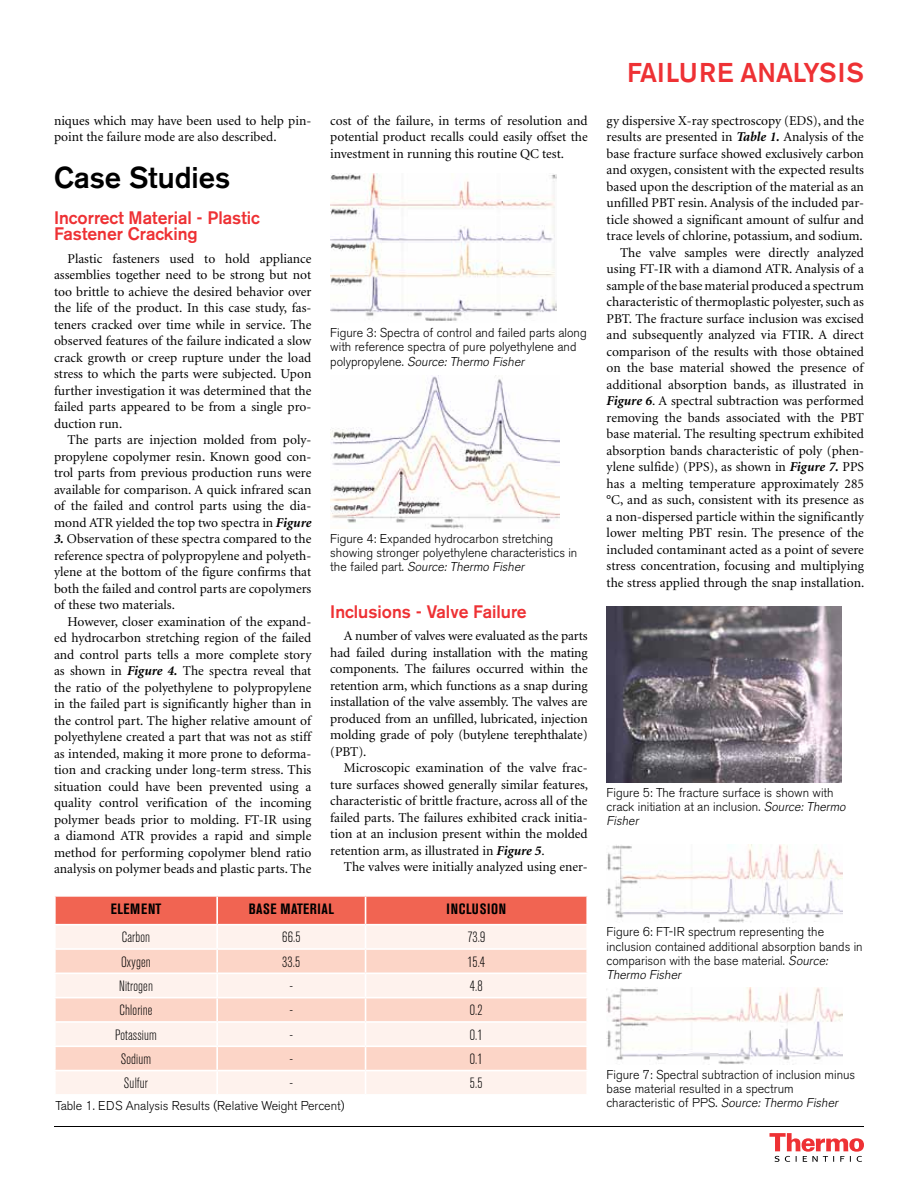
<style>
.page{position:relative;width:918px;height:1188px;background:#fff}
.page>*{position:absolute;margin:0;border:0;box-sizing:border-box;transform-origin:0 0}
.t1{font:500 30px "Akzidenz Grotesk BE";color:#000}
.t2{font:500 27px "Akzidenz Grotesk BE";color:#ee3134}
.t3{font:500 18px/16.5px "Akzidenz Grotesk BE";color:#ee3134}
.t4{font:300 condensed 14.85px "Akzidenz Grotesk BE";letter-spacing:.01em;color:#000}
.t5{font:700 condensed 14.85px "Akzidenz Grotesk BE";letter-spacing:.045em;color:#000}
.t6{font:13.5px/16.5px "Minion";color:#000;text-align:justify}
.t7{font:300 12.75px/14.2px "Akzidenz Grotesk BE";color:#000}
.s1{font-weight:700;font-style:italic}
.s2{font-style:italic}
</style>
<div class="page">
<svg style="left:769px;top:1133px;width:95px;height:29px"></svg>
<hr style="left:54px;top:1126px;width:810px;height:1px;background:#000">
<img style="left:330px;top:174px;width:227px;height:147px">
<img style="left:330px;top:376px;width:230px;height:152px">
<img style="left:607px;top:606px;width:234px;height:177px">
<img style="left:607px;top:845px;width:236px;height:77px">
<img style="left:607px;top:987px;width:236px;height:78px">
<svg style="left:55px;top:896px;width:532px;height:198px;background:#fbd5cc"></svg>
<hr style="left:586px;top:1071px;width:2px;height:23px;background:#fff">
<p class="t6" style="left:54px;top:113px;width:259px">niques which may have been used to help pin&shy;point the failure mode are also described.</p>
<h1 class="t1" style="left:54px;top:159px;width:178px">Case Studies</h1>
<h3 class="t3" style="left:54px;top:209px;width:207px">Incorrect Material - Plastic<br>Fastener Cracking</h3>
<p class="t6" style="left:54px;top:251px;width:259px;text-indent:14px">Plastic fasteners used to hold appliance assemblies together need to be strong but not too brittle to achieve the desired behavior over the life of the product. In this case study, fas&shy;teners cracked over time while in service. The observed features of the failure indicated a slow crack growth or creep rupture under the load stress to which the parts were subjected. Upon further investigation it was determined that the failed parts appeared to be from a single pro&shy;duction run.</p>
<p class="t6" style="left:54px;top:432px;width:259px;text-indent:14px">The parts are injection molded from poly&shy;propylene copolymer resin. Known good con&shy;trol parts from previous production runs were available for comparison. A quick infrared scan of the failed and control parts using the dia&shy;mond ATR yielded the top two spectra in <span class="s1">Figure</span></p>
<p class="t6" style="left:54px;top:531px;width:259px"><span class="s1">3.</span> Observation of these spectra compared to the reference spectra of polypropylene and polyeth&shy;ylene at the bottom of the figure confirms that both the failed and control parts are copolymers of these two materials.</p>
<p class="t6" style="left:54px;top:614px;width:259px;text-indent:14px">However, closer examination of the expand&shy;ed hydrocarbon stretching region of the failed and control parts tells a more complete story as shown in <span class="s1">Figure 4.</span> The spectra reveal that the ratio of the polyethylene to polypropylene in the failed part is significantly higher than in the control part. The higher relative amount of polyethylene created a part that was not as stiff as intended, making it more prone to deforma&shy;tion and cracking under long-term stress. This situation could have been prevented using a quality control verification of the incoming polymer beads prior to molding. FT-IR using a diamond ATR provides a rapid and simple method for performing copolymer blend ratio analysis on polymer beads and plastic parts. The</p>
<p class="t6" style="left:330px;top:113px;width:259px">cost of the failure, in terms of resolution and potential product recalls could easily offset the investment in running this routine QC test.</p>
<p class="t7" style="left:330px;top:326px;width:258px">Figure 3: Spectra of control and failed parts along with reference spectra of pure polyethylene and<br>p o l y p ro py l e n e . <span class="s2">Source:Thermo Fisher</span></p>
<p class="t7" style="left:330px;top:531px;width:249px">Figure 4: Expanded hydrocarbon stretching showing stronger polyethylene characteristics in t h e f a i l e d p a rt. <span class="s2">Source:Thermo Fisher</span></p>
<h3 class="t3" style="left:330px;top:603px;width:198px">Inclusions - Valve Failure</h3>
<p class="t6" style="left:330px;top:628px;width:259px;text-indent:14px">A number of valves were evaluated as the parts had failed during installation with the mating components. The failures occurred within the retention arm, which functions as a snap during installation of the valve assembly. The valves are produced from an unfilled, lubricated, injection molding grade of poly (butylene terephthalate) (PBT).</p>
<p class="t6" style="left:330px;top:760px;width:259px;text-indent:14px">Microscopic examination of the valve frac&shy;ture surfaces showed generally similar features, characteristic of brittle fracture, across all of the failed parts. The failures exhibited crack initia&shy;tion at an inclusion present within the molded retention arm, as illustrated in <span class="s1">Figure 5</span>.</p>
<p class="t6" style="left:344px;top:859px;width:245px">The valves were initially analyzed using ener-</p>
<h2 class="t2" style="left:627px;top:56px;width:238px">FAILURE ANALYSIS</h2>
<p class="t6" style="left:607px;top:113px;width:259px;text-align:right">gy dispersive X-ray spectroscopy (EDS), and the results are presented in <span class="s1">Table 1.</span> Analysis of the base fracture surface showed exclusively carbon and oxygen, consistent with the expected results based upon the description of the material as an unfilled PBT resin. Analysis of the included par&shy;ticle showed a significant amount of sulfur and trace levels of chlorine, potassium, and sodium.<br>The valve samples were directly analyzed using FT-IR with a diamond ATR. Analysis of a sample of the base material produced a spectrum characteristic of thermoplastic polyester, such as PBT. The fracture surface inclusion was excised and subsequently analyzed via FTIR. A direct comparison of the results with those obtained on the base material showed the presence of additional absorption bands, as illustrated in <span class="s1">Figure 6</span>. A spectral subtraction was performed removing the bands associated with the PBT base material. The resulting spectrum exhibited absorption bands characteristic of poly (phen&shy;ylene sulfide) (PPS), as shown in <span class="s1">Figure 7.</span> PPS has a melting temperature approximately 285 °C, and as such, consistent with its presence as a non-dispersed particle within the significantly lower melting PBT resin. The presence of the included contaminant acted as a point of severe stress concentration, focusing and multiplying the stress applied through the snap installation.</p>
<p class="t7" style="left:607px;top:786px;width:243px">Figure 5: The fracture surface is shown with crack initiation at an inclusion. <span class="s2">Source:Thermo<br>Fisher</span></p>
<p class="t5" style="left:111px;top:900px;width:52px">ELEMENT</p>
<p class="t5" style="left:249px;top:900px;width:86px">BASE MATERIAL</p>
<p class="t5" style="left:447px;top:900px;width:61px">INCLUSION</p>
<p class="t4" style="left:122px;top:929px;width:30px">Carbon</p>
<p class="t4" style="left:282px;top:929px;width:20px">66.5</p>
<p class="t4" style="left:467px;top:929px;width:19px">73.9</p>
<p class="t4" style="left:121px;top:954px;width:31px">Oxygen</p>
<p class="t4" style="left:282px;top:954px;width:20px">33.5</p>
<p class="t4" style="left:468px;top:954px;width:19px">15.4</p>
<p class="t4" style="left:119px;top:978px;width:35px">Nitrogen</p>
<p class="t4" style="left:290px;top:978px;width:5px">-</p>
<p class="t4" style="left:470px;top:978px;width:14px">4.8</p>
<p class="t4" style="left:119px;top:1002px;width:35px">Chlorine</p>
<p class="t4" style="left:290px;top:1002px;width:5px">-</p>
<p class="t4" style="left:470px;top:1002px;width:14px">0.2</p>
<p class="t4" style="left:115px;top:1027px;width:43px">Potassium</p>
<p class="t4" style="left:290px;top:1027px;width:5px">-</p>
<p class="t4" style="left:470px;top:1027px;width:14px">0.1</p>
<p class="t4" style="left:121px;top:1051px;width:32px">Sodium</p>
<p class="t4" style="left:289px;top:1051px;width:5px">-</p>
<p class="t4" style="left:470px;top:1051px;width:14px">0.1</p>
<p class="t4" style="left:124px;top:1075px;width:25px">Sulfur</p>
<p class="t4" style="left:289px;top:1075px;width:5px">-</p>
<p class="t4" style="left:470px;top:1075px;width:14px">5.5</p>
<p class="t7" style="left:607px;top:925px;width:258px">Figure 6: FT-IR spectrum representing the inclusion contained additional absorption bands in comparison with the base material. <span class="s2">Source:<br>Thermo Fisher</span></p>
<p class="t7" style="left:607px;top:1068px;width:250px">Figure 7: Spectral subtraction of inclusion minus base material resulted in a spectrum</p>
<p class="t7" style="left:56px;top:1098px;width:291px">Table 1. EDS Analysis Results (Relative Weight Percent)</p>
<p class="t7" style="left:607px;top:1096px;width:236px">characteristic of PPS. <span class="s2">Source:Thermo Fisher</span></p>
</div>
